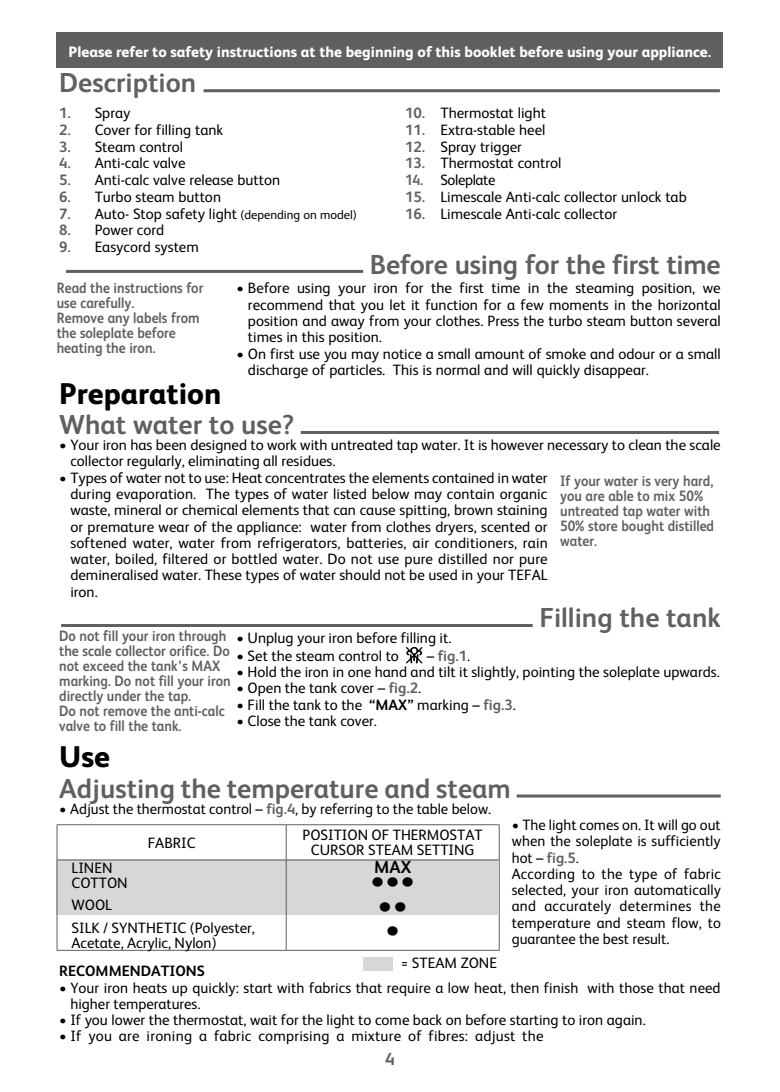
<style>
.page{position:relative;width:780px;height:1092px;background:#fff}
.page>*{position:absolute;margin:0;border:0;box-sizing:border-box;transform-origin:0 0}
.t1{font:800 30px "FS Albert";color:#000}
.t2{font:700 30px/24.5px "FS Albert";color:#000}
.t3{font:700 27.5px "FS Albert";color:#61605f}
.t4{font:700 17.5px "FS Albert";color:#000}
.t5{font:700 17.5px "FS Albert";color:#61605f}
.t6{font:15px/16.2px "FS Albert";color:#000}
.t7{font:700 15px/15px "FS Albert";color:#61605f;scale:.9 1}
.t8{font:800 15px "FS Albert";color:#fff}
.t9{font:700 15px "FS Albert";color:#000}
.t10{font:15px "FS Albert";letter-spacing:-.025em;color:#000}
.t11{font:700 15px "FS Albert";color:#61605f}
.s1{font-weight:700;color:#61605f}
.s2{font-size:12.5px}
.s3{font-weight:400;color:#000}
.s4{font-weight:700}
</style>
<div class="page">
<hr style="left:203px;top:89px;width:516px;height:3px;background:#61605f">
<hr style="left:66px;top:270px;width:297px;height:3px;background:#61605f">
<hr style="left:301px;top:431px;width:418px;height:3px;background:#61605f">
<hr style="left:61px;top:624px;width:471px;height:3px;background:#61605f">
<svg style="left:406px;top:647px;width:16px;height:16px"></svg>
<hr style="left:516px;top:794px;width:204px;height:3px;background:#61605f">
<div style="left:363px;top:957px;width:29px;height:14px;background:#d6d7d7"></div>
<div style="left:57px;top:859px;width:441px;height:55px;background:#d6d7d7"></div>
<hr style="left:57px;top:859px;width:229px;height:1px;background:#61605f">
<hr style="left:286px;top:859px;width:213px;height:1px;background:#61605f">
<hr style="left:286px;top:825px;width:1px;height:35px;background:#61605f">
<hr style="left:286px;top:860px;width:1px;height:89px;background:#61605f">
<hr style="left:57px;top:824px;width:229px;height:1px;background:#61605f">
<hr style="left:57px;top:825px;width:1px;height:35px;background:#61605f">
<hr style="left:286px;top:824px;width:213px;height:1px;background:#61605f">
<hr style="left:499px;top:825px;width:1px;height:35px;background:#61605f">
<hr style="left:57px;top:860px;width:1px;height:89px;background:#61605f">
<hr style="left:499px;top:860px;width:1px;height:89px;background:#61605f">
<hr style="left:57px;top:949px;width:229px;height:1px;background:#61605f">
<hr style="left:286px;top:949px;width:213px;height:1px;background:#61605f">
<div style="left:57px;top:32px;width:666px;height:36px;background:#61605f"></div>
<p class="t8" style="left:69px;top:43px;width:644px">Please refer to safety instructions at the beginning of this booklet before using your appliance.</p>
<h2 class="t3" style="left:59px;top:67px;width:138px">Description</h2>
<p class="t6" style="left:59px;top:105px;width:73px"><span class="s1">1.</span> Spray</p>
<p class="t6" style="left:59px;top:121px;width:165px"><span class="s1">2.</span> Cover for filling tank</p>
<p class="t6" style="left:59px;top:138px;width:125px"><span class="s1">3.</span> Steam control</p>
<p class="t6" style="left:59px;top:155px;width:128px"><span class="s1">4.</span> Anti-calc valve</p>
<p class="t6" style="left:59px;top:172px;width:222px"><span class="s1">5.</span> Anti-calc valve release button</p>
<p class="t6" style="left:59px;top:188px;width:163px"><span class="s1">6.</span> Turbo steam button</p>
<p class="t6" style="left:59px;top:205px;width:299px"><span class="s1">7.</span> Auto- Stop safety light <span class="s2">(depending on model)</span></p>
<p class="t6" style="left:59px;top:222px;width:106px"><span class="s1">8.</span> Power cord</p>
<p class="t6" style="left:59px;top:239px;width:141px"><span class="s1">9.</span> Easycord system</p>
<p class="t6" style="left:405px;top:105px;width:142px"><span class="s1">10.</span> Thermostat light</p>
<p class="t6" style="left:405px;top:121px;width:142px"><span class="s1">11.</span> Extra-stable heel</p>
<p class="t6" style="left:405px;top:138px;width:118px"><span class="s1">12.</span> Spray trigger</p>
<p class="t6" style="left:405px;top:155px;width:158px"><span class="s1">13.</span> Thermostat control</p>
<p class="t10" style="left:405px;top:171px;width:92px"><span class="s1">14.</span> Soleplate</p>
<p class="t6" style="left:405px;top:188px;width:283px"><span class="s1">15.</span> Limescale Anti-calc collector unlock tab</p>
<p class="t6" style="left:405px;top:205px;width:214px"><span class="s1">16.</span> Limescale Anti-calc collector</p>
<h2 class="t3" style="left:370px;top:248px;width:352px">Before using for the first time</h2>
<p class="t6" style="left:248px;top:280px;width:474px;text-align:justify;text-indent:-11px">• Before using your iron for the first time in the steaming position, we recommend that you let it function for a few moments in the horizontal position and away from your clothes. Press the turbo steam button several times in this position.</p>
<p class="t6" style="left:248px;top:345px;width:474px;text-indent:-11px">• On first use you may notice a small amount of smoke and odour or a small discharge of particles. This is normal and will quickly disappear.</p>
<p class="t7" style="left:57px;top:280px;width:164px">Read the instructions for use carefully.<br>Remove any labels from the soleplate before heating the iron.</p>
<h1 class="t1" style="left:59px;top:375px;width:164px">Preparation</h1>
<h2 class="t3" style="left:59px;top:408px;width:236px">What water to use?</h2>
<p class="t6" style="left:70px;top:437px;width:652px;text-indent:-11px">• Your iron has been designed to work with untreated tap water. It is however necessary to clean the scale collector regularly, eliminating all residues.</p>
<p class="t6" style="left:70px;top:469px;width:479px;text-align:justify;text-indent:-11px">• Types of water not to use: Heat concentrates the elements contained in water during evaporation. The types of water listed below may contain organic waste, mineral or chemical elements that can cause spitting, brown staining or premature wear of the appliance: water from clothes dryers, scented or softened water, water from refrigerators, batteries, air conditioners, rain water, boiled, filtered or bottled water. Do not use pure distilled nor pure demineralised water. These types of water should not be used in your TEFAL iron.</p>
<h2 class="t3" style="left:539px;top:601px;width:183px">Filling the tank</h2>
<p class="t6" style="left:236px;top:630px;width:216px">• Unplug your iron before filling it.</p>
<p class="t6" style="left:236px;top:647px;width:164px">• Set the steam control to</p>
<p class="t11" style="left:426px;top:647px;width:45px"><span class="s3">–</span> fig.1<span class="s3">.</span></p>
<p class="t6" style="left:236px;top:663px;width:484px">• Hold the iron in one hand and tilt it slightly, pointing the soleplate upwards.</p>
<p class="t6" style="left:236px;top:680px;width:186px">• Open the tank cover – <span class="s1">fig.2</span>.</p>
<p class="t6" style="left:236px;top:696px;width:281px">• Fill the tank to the <span class="s4">“MAX”</span> marking – <span class="s1">fig.3</span>.</p>
<p class="t6" style="left:236px;top:712px;width:142px">• Close the tank cover.</p>
<h1 class="t1" style="left:59px;top:739px;width:52px">Use</h1>
<h2 class="t3" style="left:59px;top:772px;width:453px">Adjusting the temperature and steam</h2>
<p class="t6" style="left:59px;top:800px;width:433px">• Adjust the thermostat control – <span class="s1">fig.4</span>, by referring to the table below.</p>
<p class="t6" style="left:511px;top:816px;width:211px">• The light comes on. It will go out when the soleplate is sufficiently hot – <span class="s1">fig.5</span>.<br>According to the type of fabric selected, your iron automatically and accurately determines the temperature and steam flow, to guarantee the best result.</p>
<p class="t9" style="left:59px;top:962px;width:147px">RECOMMENDATIONS</p>
<p class="t6" style="left:70px;top:979px;width:651px;text-indent:-11px">• Your iron heats up quickly: start with fabrics that require a low heat, then finish with those that need higher temperatures.</p>
<p class="t6" style="left:59px;top:1011px;width:588px">• If you lower the thermostat, wait for the light to come back on before starting to iron again.</p>
<p class="t6" style="left:59px;top:1027px;width:486px">• If you are ironing a fabric comprising a mixture of fibres: adjust the</p>
<p class="t7" style="left:560px;top:472px;width:172px">If your water is very hard, you are able to mix 50% untreated tap water with<br>50% store bought distilled water.</p>
<p class="t7" style="left:59px;top:628px;width:192px">Do not fill your iron through the scale collector orifice. Do not exceed the tank’s MAX marking. Do not fill your iron directly under the tap.<br>Do not remove the anti-calc valve to fill the tank.</p>
<p class="t6" style="left:148px;top:834px;width:49px">FABRIC</p>
<p class="t6" style="left:302px;top:827px;width:182px;line-height:15px;text-align:center">POSITION OF THERMOSTAT<br>CURSOR STEAM SETTING</p>
<p class="t4" style="left:374px;top:856px;width:39px">MAX</p>
<h1 class="t2" style="left:370px;top:867px;width:47px">•••</h1>
<h1 class="t2" style="left:377px;top:892px;width:32px">•• •</h1>
<p class="t6" style="left:71px;top:860px;width:58px;line-height:15px">LINEN<br>COTTON</p>
<p class="t6" style="left:71px;top:894px;width:185px;line-height:22px">WOOL<br>SILK / SYNTHETIC (Polyester,</p>
<p class="t6" style="left:71px;top:934px;width:146px">Acetate, Acrylic, Nylon)</p>
<p class="t6" style="left:401px;top:954px;width:98px">= STEAM ZONE</p>
<p class="t5" style="left:385px;top:1048px;width:11px">4</p>
</div>
